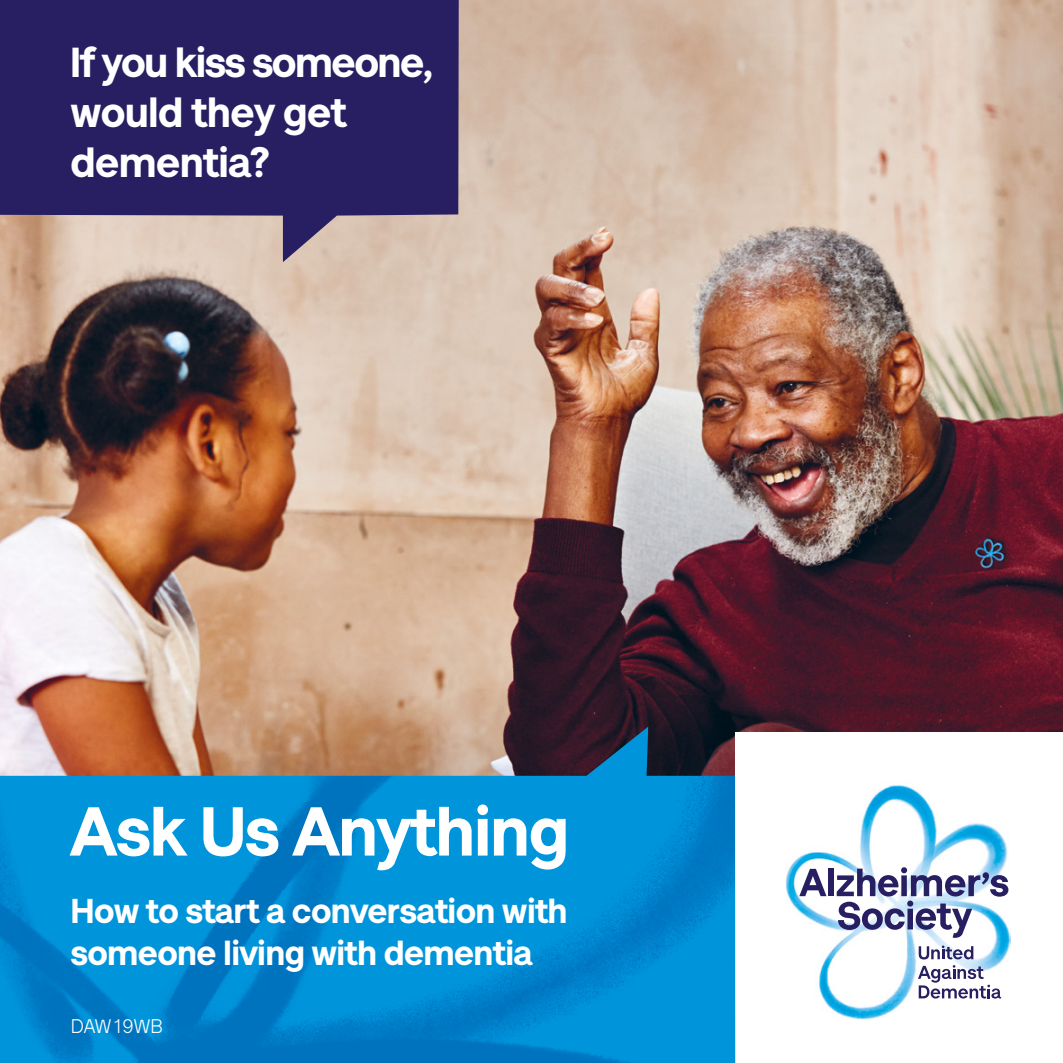
<style>
.page{position:relative;width:1063px;height:1063px;background:#fff}
.page>*{position:absolute;margin:0;border:0;box-sizing:border-box;transform-origin:0 0}
.t1{font:900 70px "AS Lettera Text";color:#fff}
.t2{font:900 42.5px/50px "AS Lettera Text";color:#fff}
.t3{font:900 35px/42px "AS Lettera Text";color:#fff}
.t4{font:20px "AS Lettera Text";color:#fff}
</style>
<div class="page">
<img style="left:0;top:0;width:1063px;height:732px">
<img style="left:786px;top:785px;width:224px;height:235px">
<svg style="left:799px;top:869px;width:27px;height:27px"></svg>
<div style="left:828px;top:869px;width:6px;height:27px;background:#271f61"></div>
<svg style="left:837px;top:867px;width:171px;height:71px"></svg>
<svg style="left:919px;top:946px;width:54px;height:13px"></svg>
<svg style="left:918px;top:965px;width:83px;height:34px"></svg>
<img style="left:0;top:721px;width:735px;height:342px">
<svg style="left:0;top:0;width:459px;height:262px;background:#453a6e"></svg>
<p class="t2" style="left:71px;top:34px;width:363px">If you kiss someone, would they get dementia?</p>
<h1 class="t1" style="left:71px;top:774px;width:499px">Ask Us Anything</h1>
<p class="t3" style="left:71px;top:887px;width:498px">How to start a conversation with someone living with dementia</p>
<p class="t4" style="left:71px;top:1012px;width:93px">DAW19WB</p>
</div>
